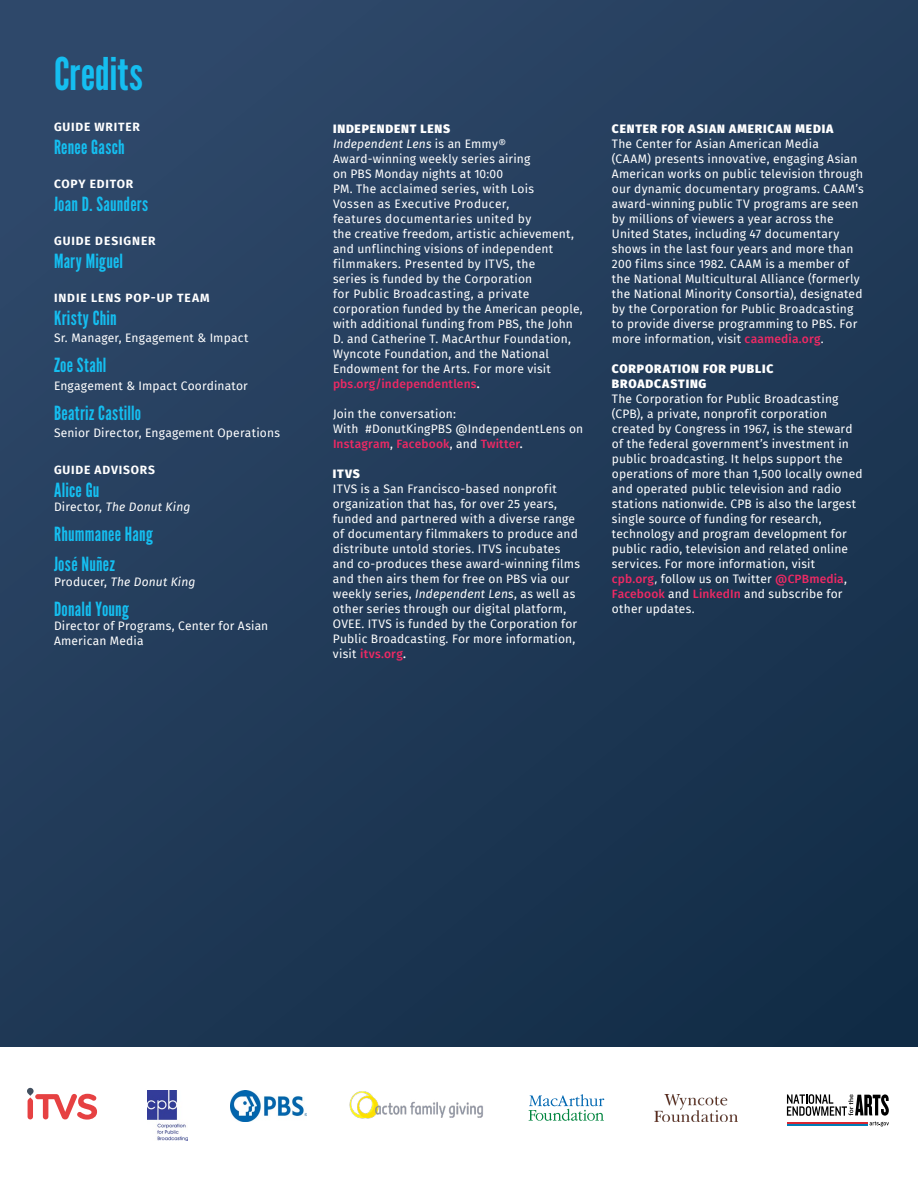
<style>
.page{position:relative;width:918px;height:1188px;background:#fff}
.page>*{position:absolute;margin:0;border:0;box-sizing:border-box;transform-origin:0 0}
.t1{font:45px "League Gothic";letter-spacing:-.005em;color:#15bef0}
.t2{font:19.5px/30px "League Gothic";letter-spacing:.015em;color:#15bef0}
.t3{font:12px/15px "Fira Sans";letter-spacing:.015em;color:#fff}
.t4{font:700 12px "Fira Sans";letter-spacing:.07em;color:#fff}
.t5{font:900 12px/15px "Fira Sans";letter-spacing:.065em;color:#fff}
.t6{font:italic 12px "Fira Sans";letter-spacing:.01em;color:#fff}
.s1{font-style:normal}
.s2{font-weight:900}
.s3{font-style:italic}
.s4{font-weight:500;color:#ee2964}
.s5{font-weight:500}
.s6{font-family:"Atlas Grotesk"}
</style>
<div class="page">
<div style="left:0;top:0;width:918px;height:1047px;background:linear-gradient(to right,#294262,#1a3450)"></div>
<svg style="left:787px;top:1094px;width:102px;height:32px"></svg>
<svg style="left:529px;top:1094px;width:75px;height:27px"></svg>
<img style="left:654px;top:1094px;width:83px;height:28px">
<svg style="left:27px;top:1088px;width:70px;height:32px"></svg>
<img style="left:230px;top:1091px;width:77px;height:30px">
<img style="left:148px;top:1090px;width:40px;height:50px">
<img style="left:349px;top:1091px;width:134px;height:28px">
<h1 class="t1" style="left:54px;top:47px;width:90px">Credits</h1>
<p class="t4" style="left:54px;top:117px;width:87px">GUIDE WRITER</p>
<h2 class="t2" style="left:54px;top:132px;width:72px">Renee Gasch</h2>
<p class="t4" style="left:54px;top:174px;width:81px">COPY EDITOR</p>
<h2 class="t2" style="left:54px;top:189px;width:96px">Joan D. Saunders</h2>
<p class="t4" style="left:54px;top:231px;width:103px">GUIDE DESIGNER</p>
<h2 class="t2" style="left:54px;top:246px;width:71px">Mary Miguel</h2>
<p class="t4" style="left:54px;top:288px;width:157px">INDIE LENS POP-UP TEAM</p>
<h2 class="t2" style="left:54px;top:303px;width:64px">Kristy Chin</h2>
<p class="t3" style="left:54px;top:330px;width:196px">Sr. Manager, Engagement &amp; Impact</p>
<h2 class="t2" style="left:54px;top:350px;width:54px">Zoe Stahl</h2>
<p class="t3" style="left:54px;top:378px;width:195px">Engagement &amp; Impact Coordinator</p>
<h2 class="t2" style="left:54px;top:398px;width:89px">Beatriz Castillo</h2>
<p class="t3" style="left:54px;top:425px;width:227px">Senior Director, Engagement Operations</p>
<p class="t4" style="left:54px;top:460px;width:102px">GUIDE ADVISORS</p>
<h2 class="t2" style="left:54px;top:475px;width:47px">Alice Gu</h2>
<p class="t6" style="left:54px;top:498px;width:138px"><span class="s1">Director,</span> The Donut King</p>
<h2 class="t2" style="left:54px;top:519px;width:100px">Rhummanee Hang<br>José Nuñez</h2>
<p class="t6" style="left:54px;top:573px;width:143px"><span class="s1">Producer,</span> The Donut King</p>
<h2 class="t2" style="left:54px;top:594px;width:76px">Donald Young</h2>
<p class="t3" style="left:54px;top:618px;width:216px;line-height:14.4px">Director of Programs, Center for Asian<br>American Media</p>
<p class="t3" style="left:333px;top:121px;width:251px"><span class="s2">INDEPENDENT LENS<br></span><span class="s3">Independent Lens</span> is an Emmy® Award-winning weekly series airing<br>on PBS Monday nights at 10:00<br>PM. The acclaimed series, with Lois<br>Vossen as Executive Producer,<br>features documentaries united by<br>the creative freedom, artistic achievement, and unflinching visions of independent filmmakers. Presented by ITVS, the<br>series is funded by the Corporation<br>for Public Broadcasting, a private corporation funded by the American people, with additional funding from PBS, the John D. and Catherine T. MacArthur Foundation, Wyncote Foundation, and the National Endowment for the Arts. For more visit <span class="s4">pbs.org/independentlens</span><span class="s5">.</span></p>
<p class="t3" style="left:333px;top:406px;width:252px">Join the conversation:<br>With #DonutKingPBS @IndependentLens on<br><span class="s4">Instagram</span>, <span class="s4">Facebook</span>, and <span class="s4">Twitter</span><span class="s5">.</span></p>
<p class="t5" style="left:333px;top:465px;width:28px">ITVS</p>
<p class="t3" style="left:333px;top:481px;width:249px">ITVS is a San Francisco-based nonprofit organization that has, for over 25 years, funded and partnered with a diverse range of documentary filmmakers to produce and distribute untold stories. ITVS incubates and co-produces these award-winning films and then airs them for free on PBS via our weekly series, <span class="s3">Independent Lens</span>, as well as other series through our digital platform, OVEE. ITVS is funded by the Corporation for Public Broadcasting. For more information, visit <span class="s4">itvs.org</span><span class="s5">.</span></p>
<p class="t5" style="left:612px;top:120px;width:223px">CENTER FOR ASIAN AMERICAN MEDIA</p>
<p class="t3" style="left:612px;top:136px;width:253px">The Center for Asian American Media<br>(CAAM) presents innovative, engaging Asian American works on public television through our dynamic documentary programs. CAAM’s award-winning public TV programs are seen by millions of viewers a year across the United States, including 47 documentary shows in the last four years and more than 200 films since 1982. CAAM is a member of the National Multicultural Alliance (formerly the National Minority Consortia), designated by the Corporation for Public Broadcasting to provide diverse programming to PBS. For more information, visit <span class="s4">caamedia.org</span>.</p>
<p class="t5" style="left:612px;top:360px;width:163px">CORPORATION FOR PUBLIC<br>BROADCASTING</p>
<p class="t3" style="left:612px;top:391px;width:252px">The Corporation for Public Broadcasting (CPB), a private, nonprofit corporation created by Congress in 1967, is the steward of the federal government’s investment in public broadcasting. It helps support the operations of more than 1,500 locally owned and operated public television and radio stations nationwide. CPB is also the largest single source of funding for research, technology and program development for public radio, television and related online services. For more information, visit <span class="s4">cpb.org</span><span class="s6">,</span> follow us on Twitter <span class="s4">@CPBmedia</span>, <span class="s4">Facebook</span> and <span class="s4">LinkedIn</span> and subscribe for other updates.</p>
</div>
